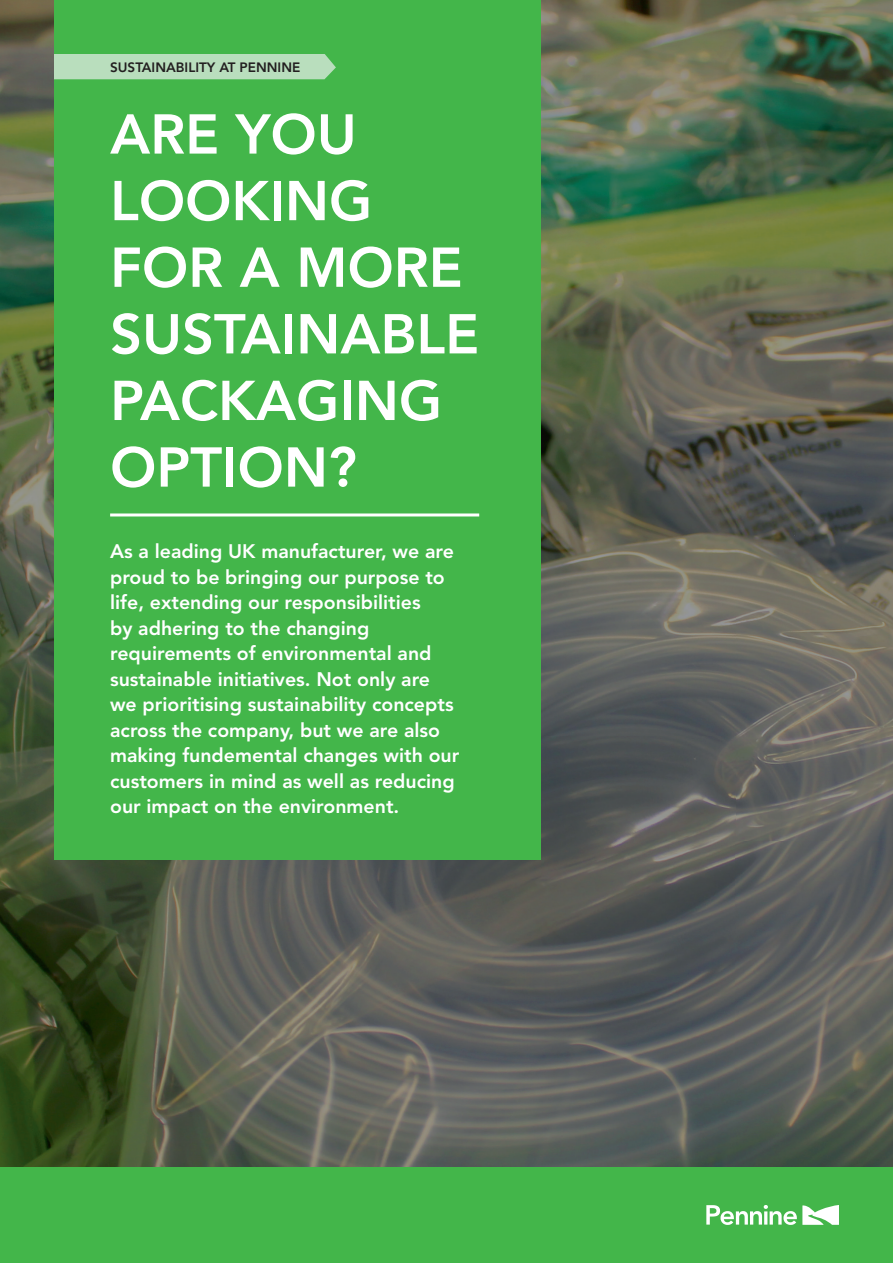
<style>
.page{position:relative;width:893px;height:1263px;background:#fff}
.page>*{position:absolute;margin:0;border:0;box-sizing:border-box;transform-origin:0 0}
.t1{font:800 55.5px/66.6px "Avenir LT Std";color:#fff}
.t2{font:800 19.5px/25.5px "Avenir LT Std";color:#fff}
.t3{font:800 13.5px "Avenir LT Std";color:#231f20}
</style>
<div class="page">
<img style="left:0;top:0;width:893px;height:1167px">
<div style="left:0;top:1167px;width:893px;height:96px;background:#43b64a"></div>
<div style="left:54px;top:0;width:487px;height:859px;background:#43b64a"></div>
<hr style="left:110px;top:513px;width:369px;height:3px;background:#fff">
<svg style="left:706px;top:1205px;width:133px;height:20px"></svg>
<div style="left:54px;top:54px;width:282px;height:25px;background:#b9debd"></div>
<p class="t3" style="left:110px;top:59px;width:192px">SUSTAINABILITY AT PENNINE</p>
<h1 class="t1" style="left:110px;top:101px;width:370px">ARE YOU<br>LOOKING<br>FOR A MORE<br>SUSTAINABLE<br>PACKAGING<br>OPTION?</h1>
<p class="t2" style="left:110px;top:539px;width:351px">As a leading UK manufacturer, we are proud to be bringing our purpose to life, extending our responsibilities<br>by adhering to the changing requirements of environmental and sustainable initiatives. Not only are we prioritising sustainability concepts across the company, but we are also making fundemental changes with our customers in mind as well as reducing our impact on the environment.</p>
</div>
